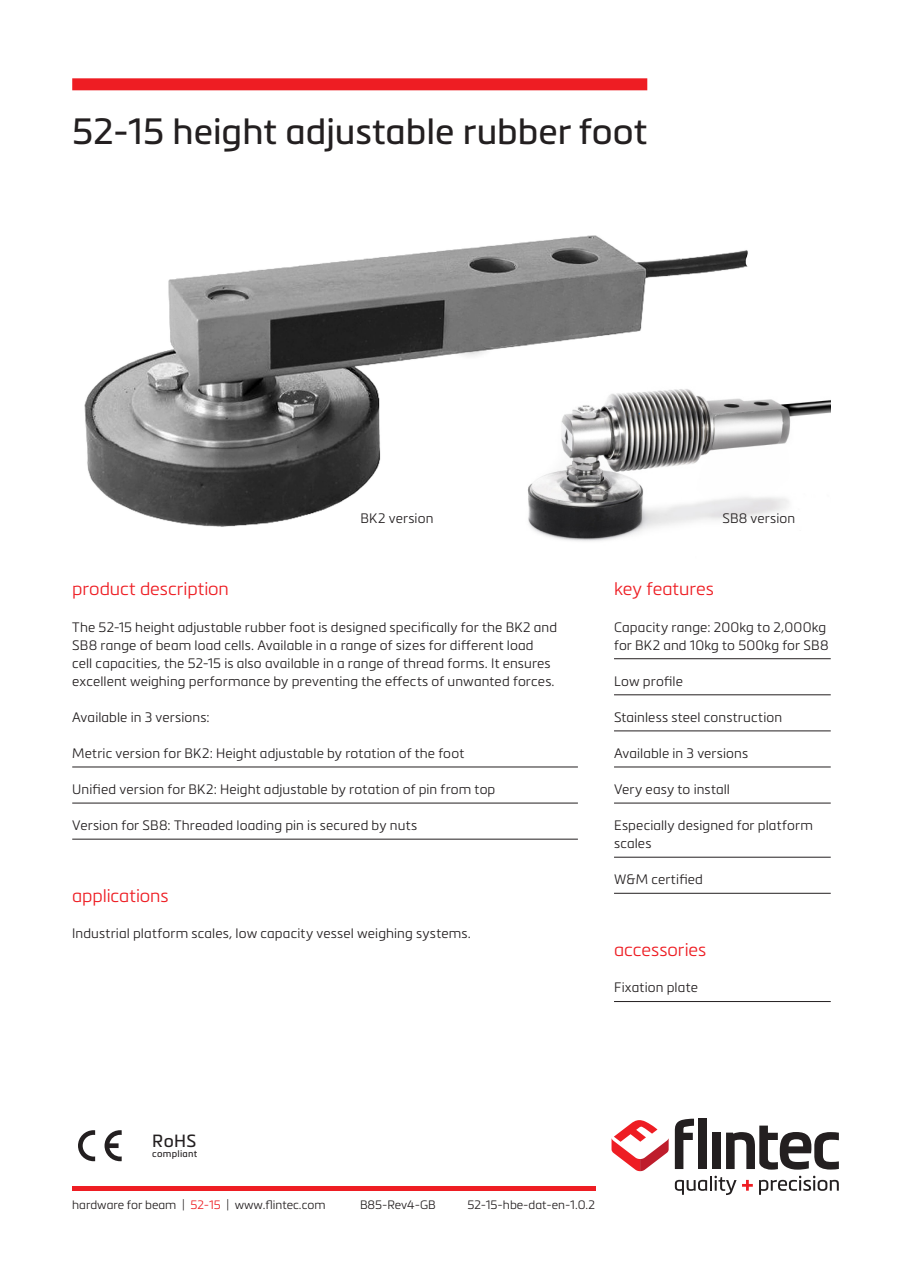
<style>
.page{position:relative;width:903px;height:1263px;background:#fff}
.page>*{position:absolute;margin:0;border:0;box-sizing:border-box;transform-origin:0 0}
.Heading{font:36px "Metronic Pro";color:#231f20}
.Subheading{font:300 18px "Metronic Pro";letter-spacing:-.005em;color:#ee1d23}
.t1{font:17.4px "Metronic Pro";color:#231f20}
.Paragraph{font:300 13.5px/18px "Metronic Pro";letter-spacing:.01em;color:#231f20}
.List{font:300 13.5px/18px "Metronic Pro";letter-spacing:.01em;color:#231f20}
.t2{font:300 12px "Metronic Pro";color:#231f20}
.t3{font:9.45px "Metronic Pro";letter-spacing:.025em;color:#231f20}
.s1{color:#ee1d23}
</style>
<div class="page">
<svg style="left:674px;top:1176px;width:78px;height:19px"></svg>
<svg style="left:759px;top:1176px;width:79px;height:19px"></svg>
<svg style="left:674px;top:1119px;width:19px;height:50px"></svg>
<div style="left:698px;top:1119px;width:8px;height:50px;background:#231f20"></div>
<div style="left:712px;top:1133px;width:8px;height:36px;background:#231f20"></div>
<svg style="left:726px;top:1125px;width:112px;height:44px"></svg>
<svg style="left:611px;top:1120px;width:57px;height:51px"></svg>
<div style="left:72px;top:1186px;width:523px;height:5px;background:#ee1d23"></div>
<svg style="left:104px;top:1130px;width:18px;height:31px"></svg>
<svg style="left:78px;top:1130px;width:17px;height:31px"></svg>
<img style="left:84px;top:235px;width:664px;height:292px">
<img style="left:469px;top:379px;width:361px;height:162px">
<div style="left:72px;top:78px;width:575px;height:12px;background:#ee1d23"></div>
<hr style="left:72px;top:767px;width:505px;height:1px;background:#231f20">
<hr style="left:72px;top:803px;width:505px;height:1px;background:#231f20">
<hr style="left:72px;top:839px;width:505px;height:1px;background:#231f20">
<hr style="left:613px;top:658px;width:217px;height:1px;background:#231f20">
<hr style="left:613px;top:694px;width:217px;height:1px;background:#231f20">
<hr style="left:613px;top:731px;width:217px;height:1px;background:#231f20">
<hr style="left:613px;top:767px;width:217px;height:1px;background:#231f20">
<hr style="left:613px;top:803px;width:217px;height:1px;background:#231f20">
<hr style="left:613px;top:857px;width:217px;height:1px;background:#231f20">
<hr style="left:613px;top:893px;width:217px;height:1px;background:#231f20">
<hr style="left:613px;top:1001px;width:217px;height:1px;background:#231f20">
<p class="Heading" style="left:72px;top:106px;width:576px">52-15 height adjustable rubber foot</p>
<p class="Paragraph" style="left:360px;top:509px;width:74px">BK2 version</p>
<p class="Paragraph" style="left:722px;top:509px;width:74px">SB8 version</p>
<p class="Subheading" style="left:72px;top:577px;width:158px">product description</p>
<p class="Paragraph" style="left:72px;top:617px;width:486px">The 52-15 height adjustable rubber foot is designed specifically for the BK2 and SB8 range of beam load cells. Available in a range of sizes for different load<br>cell capacities, the 52-15 is also available in a range of thread forms. It ensures excellent weighing performance by preventing the effects of unwanted forces.</p>
<p class="Paragraph" style="left:72px;top:707px;width:139px">Available in 3 versions:</p>
<p class="List" style="left:72px;top:743px;width:393px">Metric version for BK2: Height adjustable by rotation of the foot</p>
<p class="List" style="left:72px;top:779px;width:424px">Unified version for BK2: Height adjustable by rotation of pin from top</p>
<p class="List" style="left:72px;top:816px;width:346px">Version for SB8: Threaded loading pin is secured by nuts</p>
<p class="Subheading" style="left:72px;top:884px;width:98px">applications</p>
<p class="Paragraph" style="left:72px;top:924px;width:400px">Industrial platform scales, low capacity vessel weighing systems.</p>
<p class="Subheading" style="left:613px;top:577px;width:101px">key features</p>
<p class="List" style="left:613px;top:617px;width:216px">Capacity range: 200kg to 2,000kg for BK2 and 10kg to 500kg for SB8</p>
<p class="List" style="left:613px;top:671px;width:70px">Low profile</p>
<p class="List" style="left:613px;top:707px;width:169px">Stainless steel construction</p>
<p class="List" style="left:613px;top:743px;width:136px">Available in 3 versions</p>
<p class="List" style="left:613px;top:779px;width:117px">Very easy to install</p>
<p class="List" style="left:613px;top:816px;width:200px">Especially designed for platform scales</p>
<p class="List" style="left:613px;top:870px;width:90px">W&amp;M certified</p>
<p class="Subheading" style="left:613px;top:938px;width:94px">accessories</p>
<p class="List" style="left:613px;top:978px;width:85px">Fixation plate</p>
<p class="t1" style="left:152px;top:1128px;width:46px">RoHS</p>
<p class="t3" style="left:152px;top:1147px;width:46px">compliant</p>
<p class="t2" style="left:72px;top:1196px;width:255px">hardware for beam | <span class="s1">52-15</span> | www.flintec.com</p>
<p class="t2" style="left:360px;top:1196px;width:77px">B85-Rev4-GB</p>
<p class="t2" style="left:467px;top:1196px;width:129px">52-15-hbe-dat-en-1.0.2</p>
</div>
